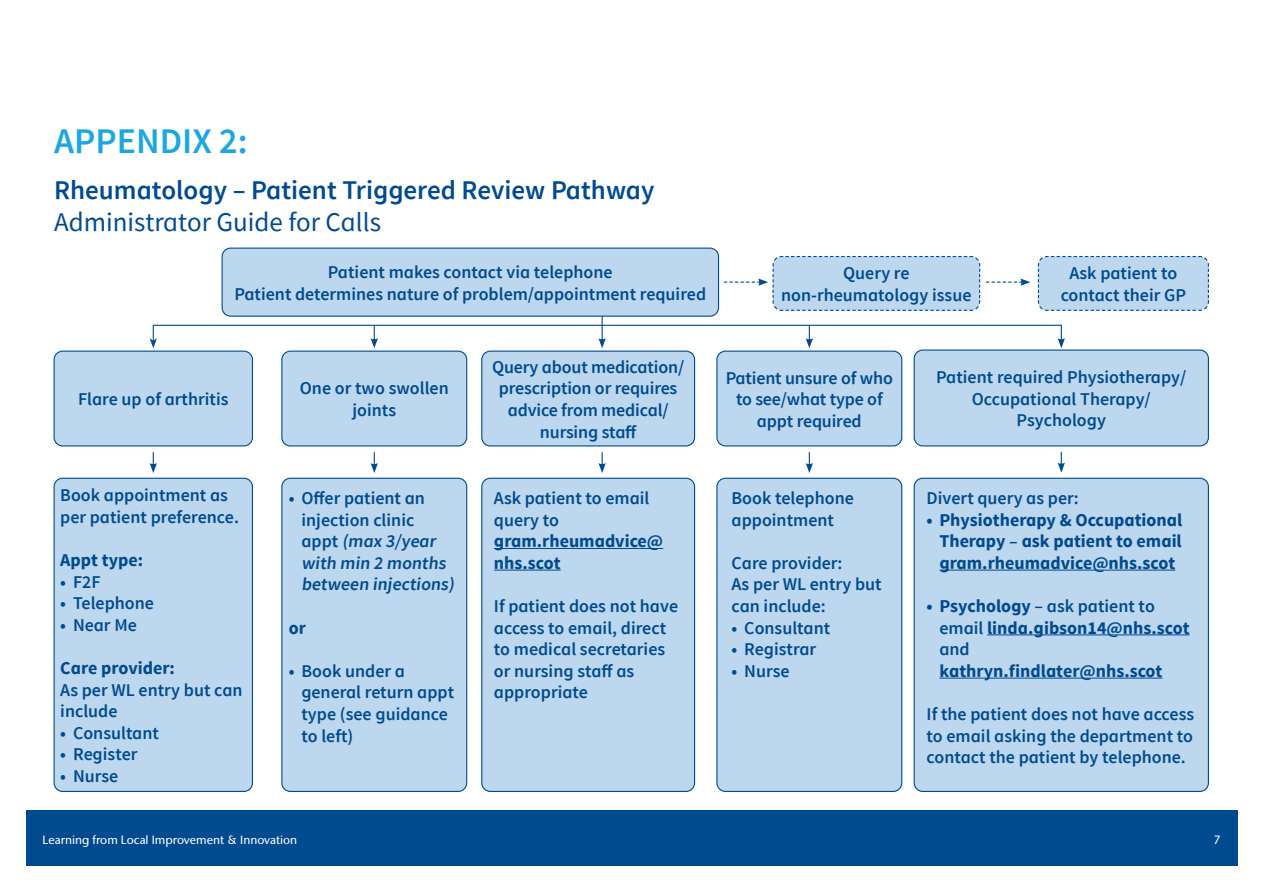
<style>
.page{position:relative;width:1263px;height:893px;background:#fff}
.page>*{position:absolute;margin:0;border:0;box-sizing:border-box;transform-origin:0 0}
.H1{font:600 36px "NHS Source Sans Pro";color:#1ba7e0}
.t1{font:600 27px "NHS Source Sans Pro";color:#004b90}
.t2{font:27px "NHS Source Sans Pro";color:#004b90}
.t3{font:600 18px/21.6px "NHS Source Sans Pro";color:#004b90}
.t4{font:700 18px/21.6px "NHS Source Sans Pro";color:#004b90}
.t5{font:500 12px "Stone Sans IIITC Pro";color:#fff}
.s1{font-weight:600}
</style>
<div class="page">
<div style="left:26px;top:810px;width:1211px;height:55px;background:#004b90"></div>
<svg style="left:724px;top:256px;width:306px;height:55px"></svg>
<svg style="left:1037px;top:256px;width:172px;height:55px;background:#b9d4eb"></svg>
<hr style="left:602px;top:298px;width:1px;height:43px;background:#004b90">
<svg style="left:598px;top:338px;width:8px;height:10px"></svg>
<svg style="left:371px;top:327px;width:7px;height:21px"></svg>
<svg style="left:371px;top:452px;width:7px;height:21px"></svg>
<svg style="left:150px;top:452px;width:7px;height:21px"></svg>
<svg style="left:598px;top:452px;width:8px;height:21px"></svg>
<svg style="left:806px;top:452px;width:7px;height:21px"></svg>
<svg style="left:1058px;top:452px;width:7px;height:21px"></svg>
<svg style="left:806px;top:327px;width:7px;height:21px"></svg>
<div style="left:153px;top:325px;width:909px;height:16px;border:1px solid #004b90"></div>
<svg style="left:150px;top:338px;width:7px;height:10px"></svg>
<svg style="left:1058px;top:338px;width:7px;height:10px"></svg>
<div style="left:54px;top:351px;width:198px;height:95px;background:#bdd7ee;border-radius:9px"></div>
<div style="left:54px;top:351px;width:199px;height:95px;border:1px solid #004b90;border-radius:9px"></div>
<div style="left:54px;top:478px;width:198px;height:313px;background:#bdd7ee;border-radius:9px"></div>
<div style="left:54px;top:478px;width:199px;height:314px;border:1px solid #004b90;border-radius:9px"></div>
<div style="left:282px;top:478px;width:185px;height:313px;background:#bdd7ee;border-radius:9px"></div>
<div style="left:281px;top:478px;width:186px;height:314px;border:1px solid #004b90;border-radius:9px"></div>
<div style="left:482px;top:478px;width:212px;height:313px;background:#bdd7ee;border-radius:9px"></div>
<div style="left:481px;top:478px;width:214px;height:314px;border:1px solid #004b90;border-radius:9px"></div>
<hr style="left:494px;top:548px;width:169px;height:1px;background:#004b90">
<hr style="left:494px;top:570px;width:67px;height:1px;background:#004b90">
<div style="left:717px;top:478px;width:185px;height:313px;background:#bdd7ee;border-radius:9px"></div>
<div style="left:716px;top:478px;width:186px;height:314px;border:1px solid #004b90;border-radius:9px"></div>
<div style="left:914px;top:478px;width:294px;height:313px;background:#bdd7ee;border-radius:9px"></div>
<div style="left:914px;top:478px;width:295px;height:314px;border:1px solid #004b90;border-radius:9px"></div>
<hr style="left:939px;top:570px;width:236px;height:1px;background:#004b90">
<hr style="left:987px;top:634px;width:202px;height:1px;background:#004b90">
<hr style="left:939px;top:678px;width:223px;height:1px;background:#004b90">
<div style="left:282px;top:351px;width:185px;height:95px;background:#bdd7ee;border-radius:9px"></div>
<div style="left:281px;top:351px;width:186px;height:95px;border:1px solid #004b90;border-radius:9px"></div>
<div style="left:482px;top:351px;width:212px;height:95px;background:#bdd7ee;border-radius:9px"></div>
<div style="left:481px;top:351px;width:214px;height:95px;border:1px solid #004b90;border-radius:9px"></div>
<div style="left:717px;top:351px;width:185px;height:95px;background:#bdd7ee;border-radius:9px"></div>
<div style="left:716px;top:351px;width:186px;height:95px;border:1px solid #004b90;border-radius:9px"></div>
<div style="left:914px;top:350px;width:294px;height:96px;background:#bdd7ee;border-radius:9px"></div>
<div style="left:914px;top:349px;width:295px;height:97px;border:1px solid #004b90;border-radius:9px"></div>
<div style="left:222px;top:248px;width:496px;height:68px;background:#bdd7ee;border-radius:9px"></div>
<div style="left:222px;top:248px;width:497px;height:69px;border:1px solid #004b90;border-radius:9px"></div>
<p class="H1" style="left:54px;top:119px;width:195px">APPENDIX 2:</p>
<p class="t1" style="left:54px;top:173px;width:602px">Rheumatology – Patient Triggered Review Pathway</p>
<p class="t2" style="left:54px;top:205px;width:328px">Administrator Guide for Calls</p>
<p class="t3" style="left:328px;top:262px;width:286px">Patient makes contact via telephone</p>
<p class="t3" style="left:234px;top:283px;width:473px">Patient determines nature of problem/appointment required</p>
<p class="t3" style="left:781px;top:263px;width:192px;text-align:center">Query re non-rheumatology issue</p>
<p class="t3" style="left:1061px;top:263px;width:127px;text-align:center">Ask patient to contact their GP</p>
<p class="t3" style="left:78px;top:389px;width:152px">Flare up of arthritis</p>
<p class="t3" style="left:60px;top:485px;width:180px">Book appointment as per patient preference.</p>
<p class="t4" style="left:60px;top:550px;width:84px">Appt type:</p>
<p class="t3" style="left:60px;top:571px;width:42px">• F2F</p>
<p class="t3" style="left:60px;top:593px;width:95px">• Telephone</p>
<p class="t3" style="left:60px;top:614px;width:78px">• Near Me</p>
<p class="t4" style="left:60px;top:658px;width:116px">Care provider:</p>
<p class="t3" style="left:60px;top:679px;width:184px">As per WL entry but can include</p>
<p class="t3" style="left:60px;top:722px;width:100px">• Consultant</p>
<p class="t3" style="left:60px;top:744px;width:79px">• Register</p>
<p class="t3" style="left:60px;top:766px;width:60px">• Nurse</p>
<p class="t3" style="left:300px;top:378px;width:150px;text-align:center">One or two swollen joints</p>
<p class="t3" style="left:301px;top:488px;width:157px;text-indent:-13px">• Offer patient an injection clinic<br>a p p t (max 3/year with min 2 months between injections)</p>
<p class="t4" style="left:289px;top:617px;width:19px">or</p>
<p class="t3" style="left:301px;top:660px;width:154px;text-indent:-13px">• Book under a general return appt type (see guidance to left)</p>
<p class="t3" style="left:492px;top:357px;width:194px;text-align:center">Query about medication/ prescription or requires advice from medical/ nursing staff</p>
<p class="t3" style="left:726px;top:367px;width:169px;text-align:center">Patient unsure of who to see/what type of appt required</p>
<p class="t3" style="left:936px;top:367px;width:252px;text-align:center">Patient required Physiotherapy/<br>Occupational Therapy/<br>Psychology</p>
<p class="t3" style="left:494px;top:488px;width:157px">Ask patient to email query to</p>
<p class="t4" style="left:494px;top:531px;width:171px">gram.rheumadvice@ nhs.scot</p>
<p class="t3" style="left:494px;top:596px;width:186px">If patient does not have access to email, direct to medical secretaries or nursing staff as appropriate</p>
<p class="t3" style="left:731px;top:488px;width:124px">Book telephone appointment</p>
<p class="t3" style="left:731px;top:552px;width:113px">Care provider:</p>
<p class="t3" style="left:731px;top:574px;width:152px">As per WL entry but can include:</p>
<p class="t3" style="left:731px;top:617px;width:100px">• Consultant</p>
<p class="t3" style="left:731px;top:639px;width:86px">• Registrar</p>
<p class="t3" style="left:731px;top:660px;width:60px">• Nurse</p>
<p class="t3" style="left:927px;top:488px;width:154px">Divert query as per:</p>
<p class="t4" style="left:939px;top:509px;width:244px;text-align:justify;text-indent:-13px">• Physiotherapy &amp; Occupational Therapy – ask patient to email gram.rheumadvice@nhs.scot</p>
<p class="t4" style="left:939px;top:596px;width:252px;text-indent:-13px">• Psychology <span class="s1">– ask patient to email</span> linda.gibson14@nhs.scot <span class="s1">and </span>kathryn.findlater@nhs.scot</p>
<p class="t3" style="left:927px;top:704px;width:269px;text-align:justify">If the patient does not have access to email asking the department to contact the patient by telephone.</p>
<p class="t5" style="left:43px;top:832px;width:256px">Learning from Local Improvement &amp; Innovation</p>
<p class="t5" style="left:1213px;top:832px;width:8px">7</p>
</div>
